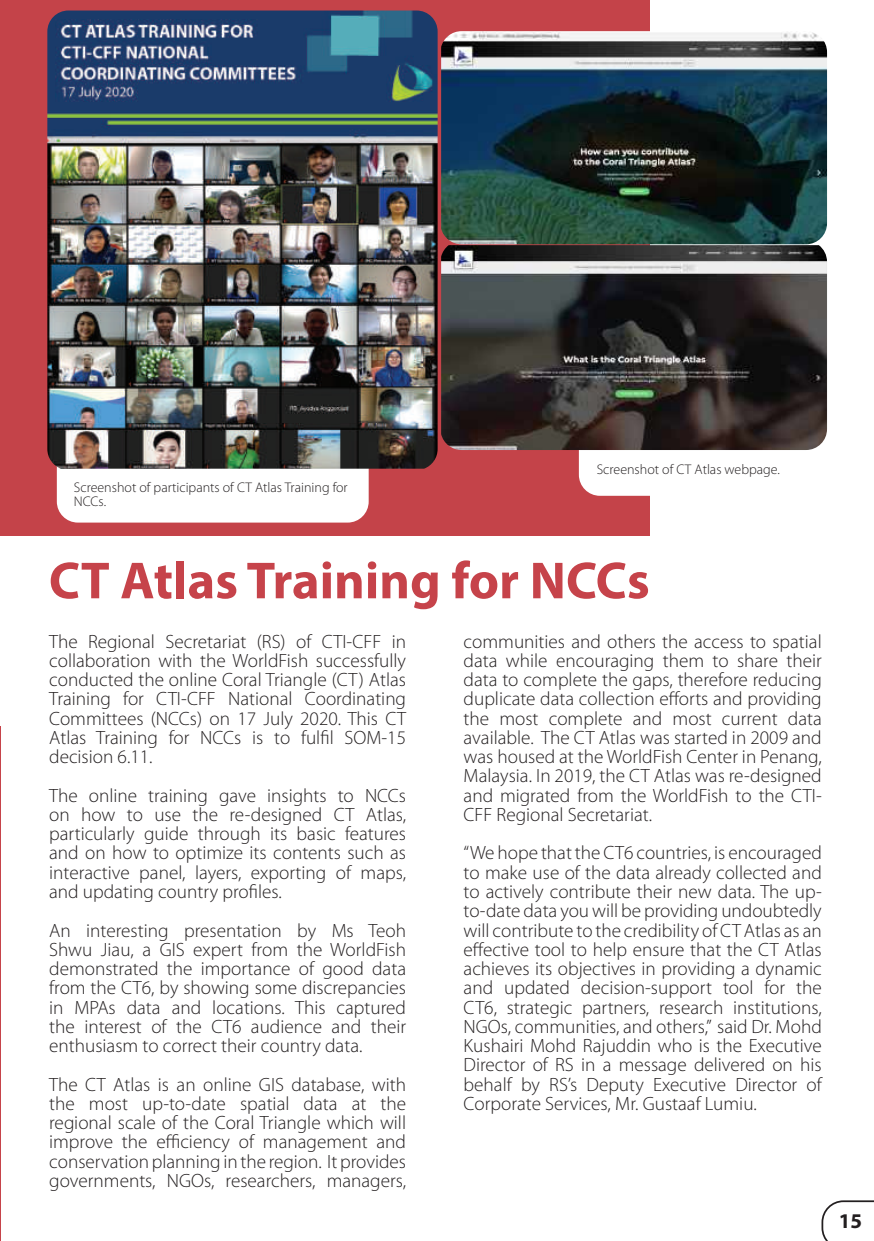
<style>
.page{position:relative;width:874px;height:1241px;background:#fff}
.page>*{position:absolute;margin:0;border:0;box-sizing:border-box;transform-origin:0 0}
.t1{font:700 52.5px "Myriad Pro";color:#c6434a}
.t2{font:700 21px "Myriad Pro";color:#231f20}
.t3{font:300 19.25px/19.2px "Myriad Pro";color:#231f20;text-align:justify}
.t4{font:300 14px/14px "Myriad Pro";color:#231f20}
</style>
<div class="page">
<hr style="left:0;top:726px;width:1px;height:514px;background:#c6434a">
<hr style="left:0;top:0;width:1px;height:50px;background:#c6434a">
<div style="left:1px;top:0;width:648px;height:536px;background:#c44349"></div>
<img style="left:441px;top:31px;width:385px;height:419px">
<svg style="left:578px;top:369px;width:224px;height:126px"></svg>
<div style="left:57px;top:364px;width:311px;height:158px;background:#fff;border-radius:21px"></div>
<img style="left:47px;top:10px;width:390px;height:458px">
<svg style="left:821px;top:1200px;width:52px;height:40px"></svg>
<p class="t4" style="left:74px;top:480px;width:275px">Screenshot of participants of CT Atlas Training for<br>NCCs.</p>
<p class="t4" style="left:596px;top:462px;width:185px">Screenshot of CT Atlas webpage.</p>
<h1 class="t1" style="left:49px;top:546px;width:602px">CT Atlas Training for NCCs</h1>
<p class="t3" style="left:49px;top:631px;width:358px">The Regional Secretariat (RS) of CTI-CFF in collaboration with the WorldFish successfully conducted the online Coral Triangle (CT) Atlas Training for CTI-CFF National Coordinating Committees (NCCs) on 17 July 2020. This CT Atlas Training for NCCs is to fulfil SOM-15 decision 6.11.</p>
<p class="t3" style="left:49px;top:785px;width:358px">The online training gave insights to NCCs on how to use the re-designed CT Atlas, particularly guide through its basic features and on how to optimize its contents such as interactive panel, layers, exporting of maps, and updating country profiles.</p>
<p class="t3" style="left:49px;top:920px;width:358px">An interesting presentation by Ms Teoh Shwu Jiau, a GIS expert from the WorldFish demonstrated the importance of good data from the CT6, by showing some discrepancies in MPAs data and locations. This captured the interest of the CT6 audience and their enthusiasm to correct their country data.</p>
<p class="t3" style="left:49px;top:1074px;width:358px">The CT Atlas is an online GIS database, with the most up-to-date spatial data at the regional scale of the Coral Triangle which will improve the efficiency of management and conservation planning in the region. It provides governments, NGOs, researchers, managers,</p>
<p class="t3" style="left:463px;top:631px;width:359px">communities and others the access to spatial data while encouraging them to share their data to complete the gaps, therefore reducing duplicate data collection efforts and providing the most complete and most current data available. The CT Atlas was started in 2009 and was housed at the WorldFish Center in Penang, Malaysia. In 2019, the CT Atlas was re-designed and migrated from the WorldFish to the CTI-CFF Regional Secretariat.</p>
<p class="t3" style="left:463px;top:843px;width:359px">“We hope that the CT6 countries, is encouraged to make use of the data already collected and to actively contribute their new data. The up&shy;to-date data you will be providing undoubtedly will contribute to the credibility of CT Atlas as an effective tool to help ensure that the CT Atlas achieves its objectives in providing a dynamic and updated decision-support tool for the CT6, strategic partners, research institutions, NGOs, communities, and others,” said Dr. Mohd Kushairi Mohd Rajuddin who is the Executive Director of RS in a message delivered on his behalf by RS’s Deputy Executive Director of Corporate Services, Mr. Gustaaf Lumiu.</p>
<p class="t2" style="left:838px;top:1206px;width:25px">15</p>
</div>
